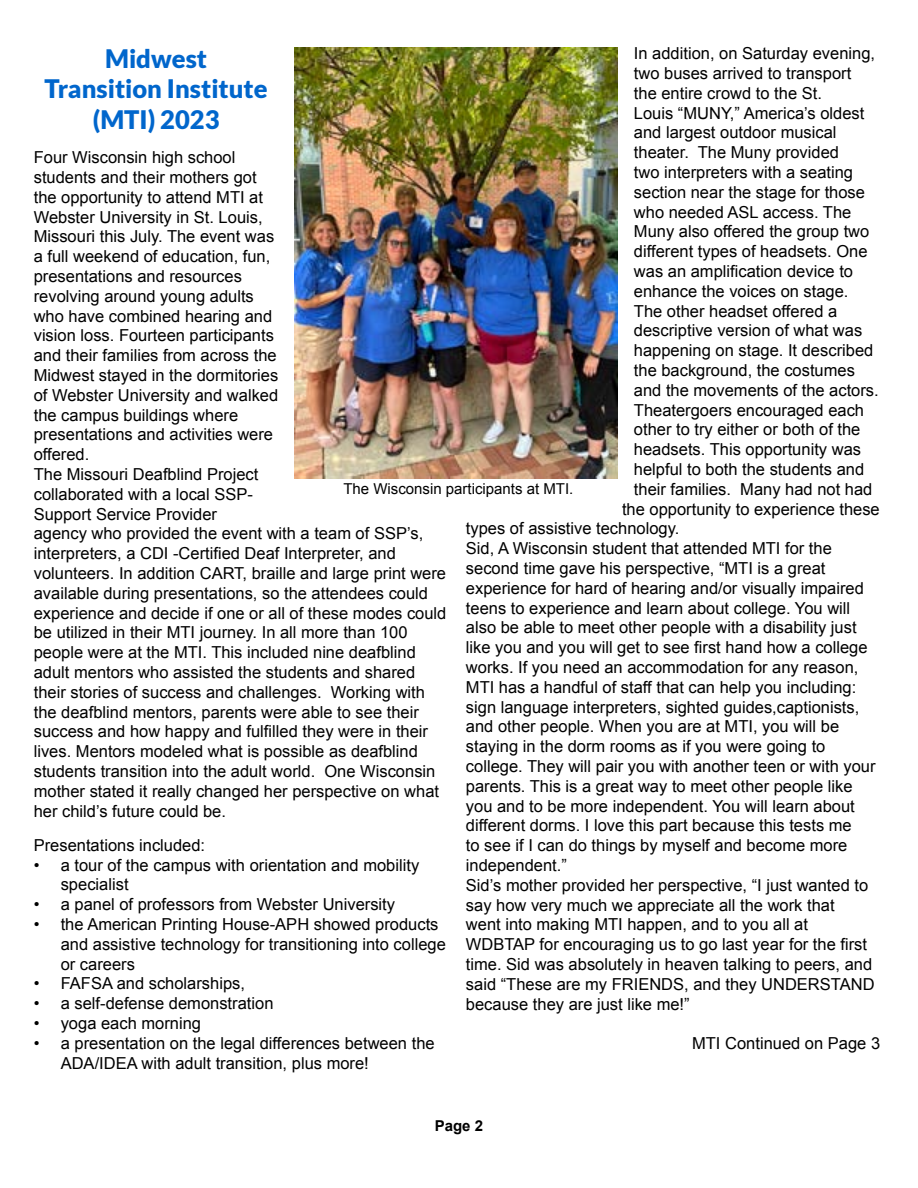
<style>
.page{position:relative;width:918px;height:1188px;background:#fff}
.page>*{position:absolute;margin:0;border:0;box-sizing:border-box;transform-origin:0 0}
.t1{font:900 25.5px/30.6px "Lato";color:#06c;text-align:center}
.t2{font:16.5px/19.8px "Arial";color:#000}
.t3{font:15px "Arial";color:#000}
.t4{font:700 15px "Arial";color:#000}
</style>
<div class="page">
<img style="left:294px;top:47px;width:324px;height:431px">
<p class="t2" style="left:634px;top:44px;width:243px">In addition, on Saturday evening,</p>
<p class="t2" style="left:634px;top:64px;width:219px">two buses arrived to transport</p>
<p class="t2" style="left:634px;top:83px;width:190px">the entire crowd to the St.</p>
<p class="t2" style="left:634px;top:103px;width:232px">Louis “MUNY,” America’s oldest</p>
<p class="t2" style="left:634px;top:123px;width:204px">and largest outdoor musical</p>
<p class="t2" style="left:634px;top:143px;width:207px">theater. The Muny provided</p>
<p class="t2" style="left:634px;top:163px;width:221px">two interpreters with a seating</p>
<p class="t2" style="left:634px;top:182px;width:233px">section near the stage for those</p>
<p class="t2" style="left:634px;top:202px;width:219px">who needed ASL access. The</p>
<p class="t2" style="left:634px;top:222px;width:237px">Muny also offered the group two</p>
<p class="t2" style="left:634px;top:242px;width:235px">different types of headsets. One</p>
<p class="t2" style="left:634px;top:262px;width:221px">was an amplification device to</p>
<p class="t2" style="left:634px;top:281px;width:216px">enhance the voices on stage.</p>
<p class="t2" style="left:634px;top:301px;width:205px">The other headset offered a</p>
<p class="t2" style="left:634px;top:321px;width:230px">descriptive version of what was</p>
<p class="t2" style="left:634px;top:341px;width:241px">happening on stage. It described</p>
<p class="t2" style="left:634px;top:361px;width:223px">the background, the costumes</p>
<p class="t2" style="left:634px;top:380px;width:246px">and the movements of the actors.</p>
<p class="t2" style="left:634px;top:400px;width:232px">Theatergoers encouraged each</p>
<p class="t2" style="left:634px;top:420px;width:228px">other to try either or both of the</p>
<p class="t2" style="left:634px;top:440px;width:229px">headsets. This opportunity was</p>
<p class="t2" style="left:634px;top:460px;width:232px">helpful to both the students and</p>
<p class="t2" style="left:634px;top:479px;width:240px">their families. Many had not had</p>
<p class="t2" style="left:622px;top:499px;width:259px">the opportunity to experience these</p>
<p class="t2" style="left:466px;top:519px;width:215px">types of assistive technology.</p>
<p class="t2" style="left:466px;top:539px;width:367px">Sid, A Wisconsin student that attended MTI for the</p>
<p class="t2" style="left:466px;top:559px;width:361px">second time gave his perspective, “MTI is a great</p>
<p class="t2" style="left:466px;top:578px;width:399px">experience for hard of hearing and/or visually impaired</p>
<p class="t2" style="left:466px;top:598px;width:386px">teens to experience and learn about college. You will</p>
<p class="t2" style="left:466px;top:618px;width:392px">also be able to meet other people with a disability just</p>
<p class="t2" style="left:466px;top:638px;width:403px">like you and you will get to see first hand how a college</p>
<p class="t2" style="left:466px;top:658px;width:394px">works. If you need an accommodation for any reason,</p>
<p class="t2" style="left:466px;top:677px;width:392px">MTI has a handful of staff that can help you including:</p>
<p class="t2" style="left:466px;top:697px;width:395px">sign language interpreters, sighted guides,captionists,</p>
<p class="t2" style="left:466px;top:717px;width:375px">and other people. When you are at MTI, you will be</p>
<p class="t2" style="left:466px;top:737px;width:361px">staying in the dorm rooms as if you were going to</p>
<p class="t2" style="left:466px;top:757px;width:411px">college. They will pair you with another teen or with your</p>
<p class="t2" style="left:466px;top:776px;width:388px">parents. This is a great way to meet other people like</p>
<p class="t2" style="left:466px;top:796px;width:390px">you and to be more independent. You will learn about</p>
<p class="t2" style="left:466px;top:816px;width:387px">different dorms. I love this part because this tests me</p>
<p class="t2" style="left:466px;top:836px;width:383px">to see if I can do things by myself and become more</p>
<p class="t2" style="left:466px;top:856px;width:102px">independent.”</p>
<p class="t2" style="left:466px;top:875px;width:404px">Sid’s mother provided her perspective, “I just wanted to</p>
<p class="t2" style="left:466px;top:895px;width:370px">say how very much we appreciate all the work that</p>
<p class="t2" style="left:466px;top:915px;width:344px">went into making MTI happen, and to you all at</p>
<p class="t2" style="left:466px;top:935px;width:403px">WDBTAP for encouraging us to go last year for the first</p>
<p class="t2" style="left:466px;top:955px;width:408px">time. Sid was absolutely in heaven talking to peers, and</p>
<p class="t2" style="left:466px;top:974px;width:410px">said “These are my FRIENDS, and they UNDERSTAND</p>
<p class="t2" style="left:466px;top:994px;width:225px">because they are just like me!”</p>
<p class="t2" style="left:692px;top:1034px;width:190px">MTI Continued on Page 3</p>
<h1 class="t1" style="left:44px;top:43px;width:225px">Midwest<br>Transition Institute (MTI) 2023</h1>
<p class="t2" style="left:34px;top:148px;width:414px">Four Wisconsin high school<br>students and their mothers got<br>the opportunity to attend MTI at<br>Webster University in St. Louis,<br>Missouri this July. The event was<br>a full weekend of education, fun,<br>presentations and resources<br>revolving around young adults<br>who have combined hearing and<br>vision loss. Fourteen participants<br>and their families from across the<br>Midwest stayed in the dormitories<br>of Webster University and walked<br>the campus buildings where<br>presentations and activities were<br>offered.<br>The Missouri Deafblind Project<br>collaborated with a local SSP-<br>Support Service Provider<br>agency who provided the event with a team of SSP’s, interpreters, a CDI -Certified Deaf Interpreter, and volunteers. In addition CART, braille and large print were available during presentations, so the attendees could experience and decide if one or all of these modes could be utilized in their MTI journey. In all more than 100 people were at the MTI. This included nine deafblind adult mentors who assisted the students and shared their stories of success and challenges. Working with the deafblind mentors, parents were able to see their success and how happy and fulfilled they were in their lives. Mentors modeled what is possible as deafblind students transition into the adult world. One Wisconsin mother stated it really changed her perspective on what her child’s future could be.</p>
<p class="t2" style="left:34px;top:835px;width:173px">Presentations included:</p>
<p class="t2" style="left:61px;top:855px;width:360px;text-indent:-27px">• a tour of the campus with orientation and mobility specialist</p>
<p class="t2" style="left:34px;top:895px;width:363px">• a panel of professors from Webster University</p>
<p class="t2" style="left:61px;top:914px;width:387px;text-indent:-27px">• the American Printing House-APH showed products and assistive technology for transitioning into college or careers</p>
<p class="t2" style="left:34px;top:974px;width:213px">• FAFSA and scholarships,</p>
<p class="t2" style="left:34px;top:994px;width:241px">• a self-defense demonstration</p>
<p class="t2" style="left:34px;top:1013px;width:169px">• yoga each morning</p>
<p class="t2" style="left:61px;top:1033px;width:375px;text-indent:-27px">• a presentation on the legal differences between the<br>ADA/IDEA with adult transition, plus more!</p>
<p class="t3" style="left:343px;top:479px;width:232px">The Wisconsin participants at MTI.</p>
<p class="t4" style="left:435px;top:1116px;width:50px">Page 2</p>
</div>
